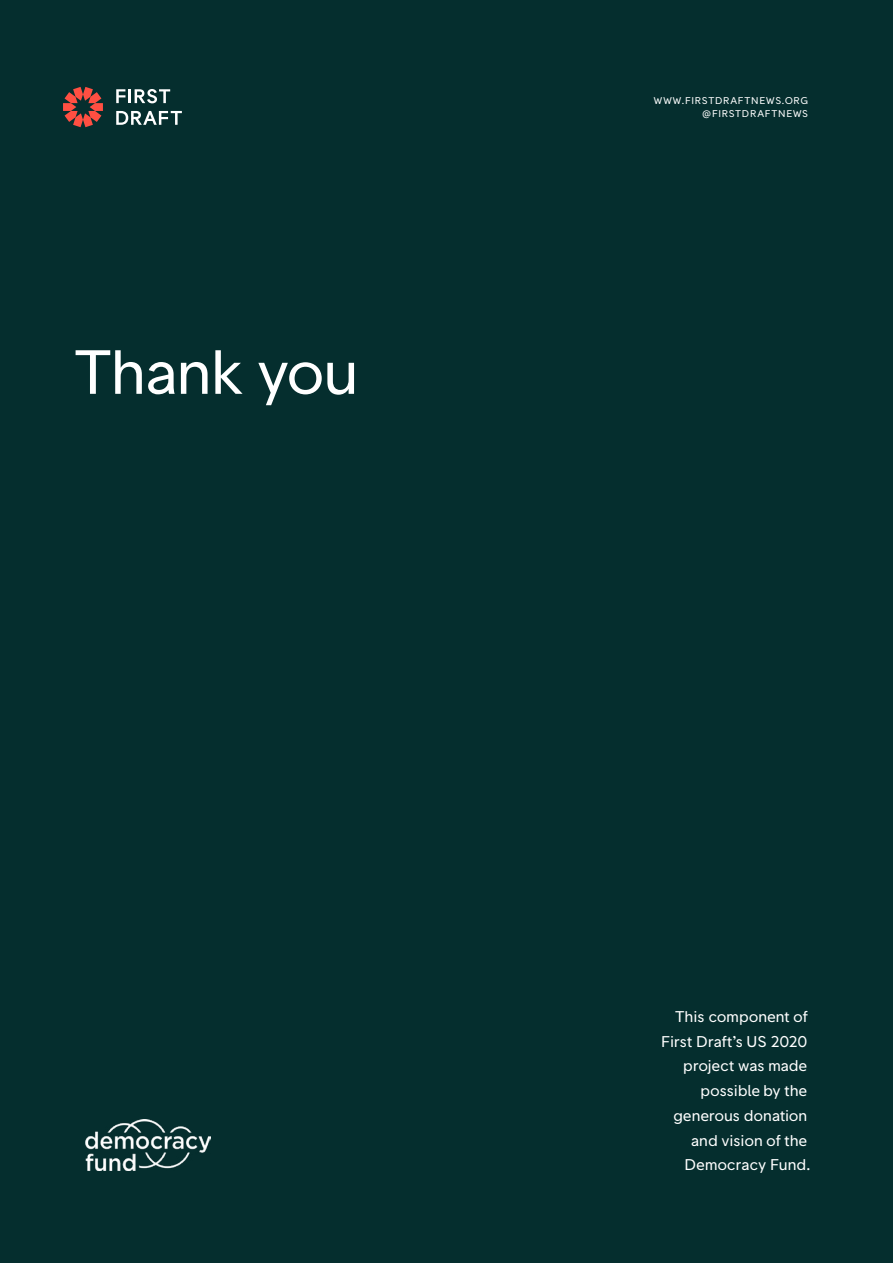
<style>
.page{position:relative;width:893px;height:1263px;background:#052e2e}
.page>*{position:absolute;margin:0;border:0;box-sizing:border-box;transform-origin:0 0}
.t1{font:60px "First Hand";letter-spacing:-.015em;color:#fff}
.t2{font:15px/24.8px "First Hand";letter-spacing:.005em;color:#fff;text-align:right}
.t3{font:9.45px/13.5px "First Hand";letter-spacing:.08em;color:#fff;text-align:right}
</style>
<div class="page">
<img style="left:85px;top:1120px;width:125px;height:50px">
<svg style="left:63px;top:87px;width:40px;height:40px"></svg>
<svg style="left:116px;top:89px;width:54px;height:14px"></svg>
<svg style="left:116px;top:111px;width:66px;height:14px"></svg>
<h1 class="t1" style="left:74px;top:335px;width:286px">Thank you</h1>
<p class="t3" style="left:654px;top:94px;width:156px">WWW.FIRSTDRAFTNEWS.ORG @FIRSTDRAFTNEWS</p>
<p class="t2" style="left:661px;top:1004px;width:151px">This component of<br>First Draft’s US 2020 project was made possible by the generous donation and vision of the<br>Democracy Fund.</p>
</div>
